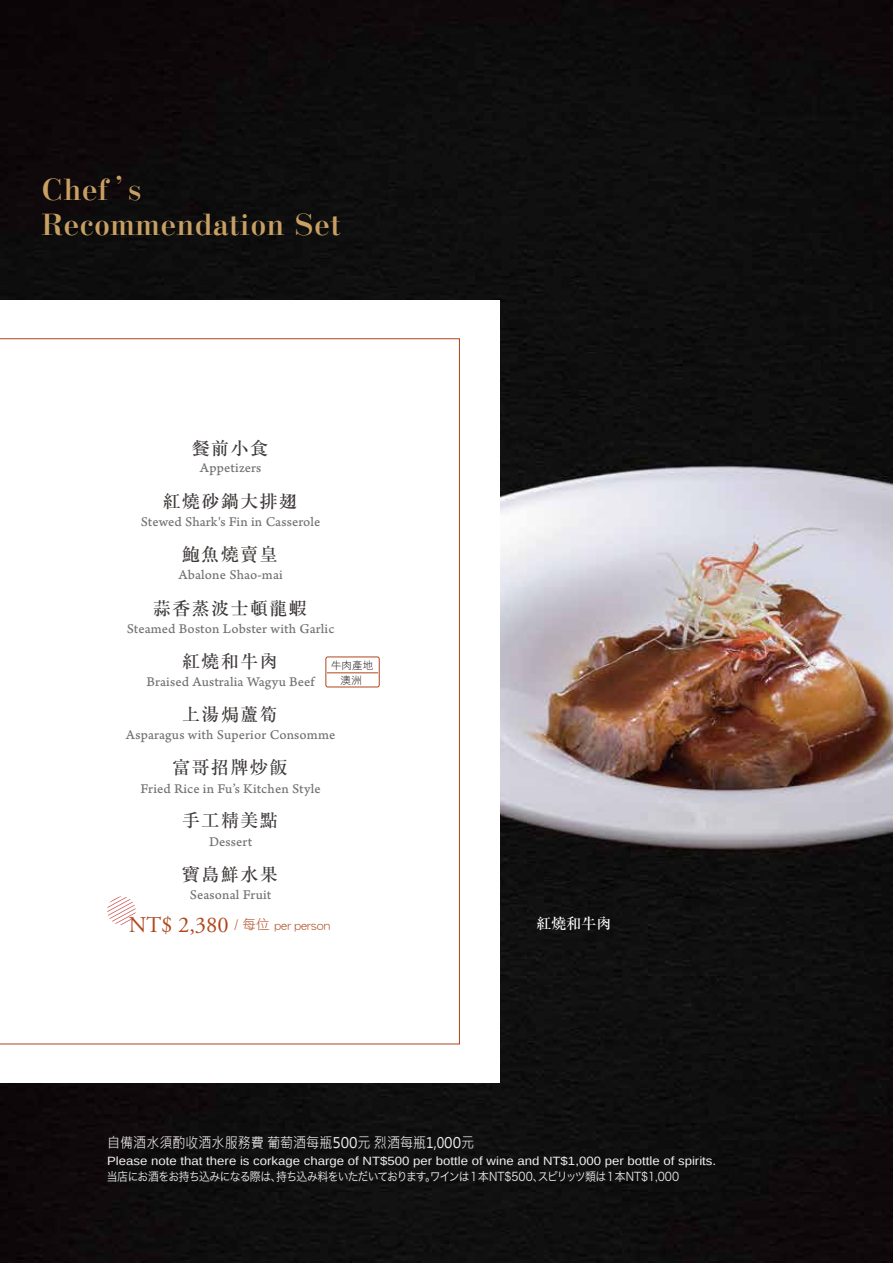
<style>
.page{position:relative;width:893px;height:1263px;background:#fff}
.page>*{position:absolute;margin:0;border:0;box-sizing:border-box;transform-origin:0 0}
.t1{font:28.95px/34.7px "Chekiang Sung";color:#c9a063}
.t2{font:18px "Old Newspapers Sung";letter-spacing:.08em;color:#3e3a39}
.t3{font:15px "Old Newspapers Sung";color:#fff}
.t4{font:14.55px "Microsoft Jheng Hei";color:#efefef;scale:.9 1}
.t5{font:13.95px "Arno Pro Caption";letter-spacing:.01em;color:#727171}
.t6{font:13.5px "DF Hei Std W3";color:#ae461b}
.t7{font:12px "Arimo";color:#efefef;scale:1.1 1}
.t8{font:12px "Hira Kaku Pro W3";letter-spacing:-.06em;color:#efefef;scale:.9 1}
.t9{font:10.5px/15px "DF Hei Std W3";letter-spacing:.01em;color:#221815;text-align:center}
.s1{font-family:"Adobe Garamond Pro";font-size:22.5px}
</style>
<div class="page">
<img style="left:0;top:0;width:893px;height:1263px">
<div style="left:0;top:300px;width:499px;height:782px;background:#fff"></div>
<svg style="left:107px;top:896px;width:29px;height:29px"></svg>
<div style="left:325px;top:657px;width:55px;height:30px;border:1px solid #ae461b;border-radius:2px"></div>
<hr style="left:327px;top:672px;width:51px;height:1px;background:#ae461b">
<h1 class="t1" style="left:42px;top:171px;width:301px">Chef ’s<br>Recommendation Set</h1>
<p class="t2" style="left:192px;top:439px;width:78px">餐前小食</p>
<p class="t2" style="left:163px;top:492px;width:136px">紅燒砂鍋大排翅</p>
<p class="t2" style="left:182px;top:545px;width:97px">鮑魚燒賣皇</p>
<p class="t2" style="left:153px;top:598px;width:155px">蒜香蒸波士頓龍蝦</p>
<p class="t2" style="left:182px;top:652px;width:97px">紅燒和牛肉</p>
<p class="t2" style="left:182px;top:705px;width:97px">上湯焗蘆筍</p>
<p class="t2" style="left:173px;top:758px;width:116px">富哥招牌炒飯</p>
<p class="t2" style="left:182px;top:811px;width:97px">手工精美點</p>
<p class="t2" style="left:182px;top:864px;width:97px">寶島鮮水果</p>
<p class="t5" style="left:200px;top:460px;width:63px">Appetizers</p>
<p class="t5" style="left:141px;top:513px;width:181px">Stewed Shark's Fin in Casserole</p>
<p class="t5" style="left:178px;top:567px;width:106px">Abalone Shao-mai</p>
<p class="t5" style="left:127px;top:620px;width:209px">Steamed Boston Lobster with Garlic</p>
<p class="t9" style="left:331px;top:657px;width:44px">牛肉產地澳洲</p>
<p class="t5" style="left:147px;top:673px;width:170px">Braised Australia Wagyu Beef</p>
<p class="t5" style="left:126px;top:727px;width:211px">Asparagus with Superior Consomme</p>
<p class="t5" style="left:140px;top:780px;width:182px">Fried Rice in Fu’s Kitchen Style</p>
<p class="t5" style="left:209px;top:833px;width:45px">Dessert</p>
<p class="t5" style="left:190px;top:887px;width:83px">Seasonal Fruit</p>
<p class="t6" style="left:129px;top:918px;width:203px"><span class="s1">NT$ 2,380</span> / 每位 per person</p>
<p class="t3" style="left:536px;top:915px;width:76px">紅燒和牛肉</p>
<p class="t4" style="left:107px;top:1134px;width:409px">自備酒水須酌收酒水服務費 葡萄酒每瓶500元 烈酒每瓶1,000元</p>
<p class="t7" style="left:107px;top:1154px;width:555px">Please note that there is corkage charge of NT$500 per bottle of wine and NT$1,000 per bottle of spirits.</p>
<p class="t8" style="left:107px;top:1166px;width:637px">当店にお酒をお持ち込みになる際は、持ち込み料をいただいております。ワインは１本NT$500、スピリッツ類は１本NT$1,000</p>
</div>
